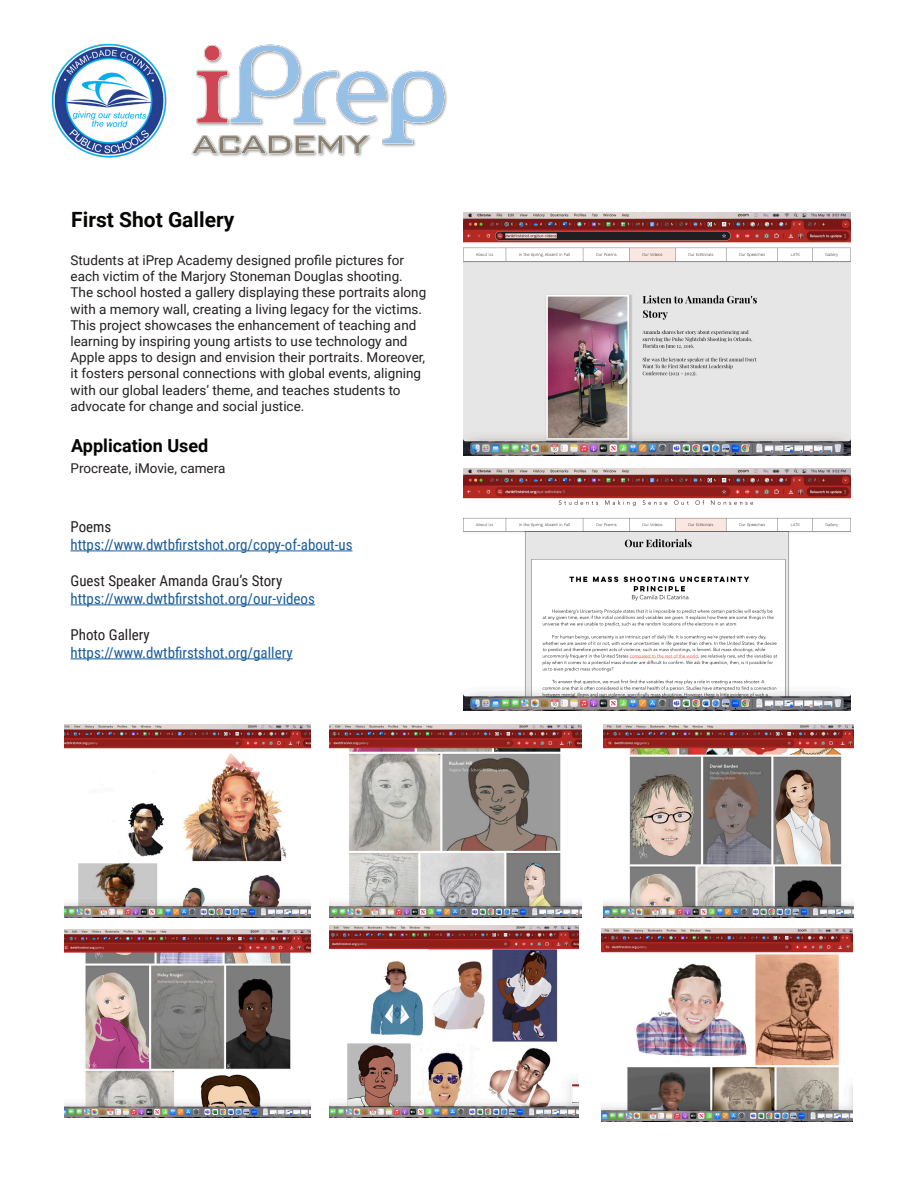
<style>
.page{position:relative;width:918px;height:1188px;background:#fff}
.page>*{position:absolute;margin:0;border:0;box-sizing:border-box;transform-origin:0 0}
.t1{font:700 21px "Roboto";color:#040503}
.t2{font:700 18px "Roboto";color:#040503}
.t3{font:15px/18px "Roboto Condensed";color:#175d9e}
.t4{font:13.5px/16.2px "Roboto";color:#231f20}
.s1{color:#231f20}
</style>
<div class="page">
<img style="left:51px;top:43px;width:116px;height:115px">
<img style="left:191px;top:44px;width:256px;height:113px">
<hr style="left:71px;top:551px;width:282px;height:1px;background:#175d9e">
<hr style="left:71px;top:605px;width:244px;height:1px;background:#175d9e">
<hr style="left:71px;top:659px;width:222px;height:1px;background:#175d9e">
<img style="left:463px;top:213px;width:387px;height:242px">
<img style="left:463px;top:469px;width:387px;height:242px">
<img style="left:603px;top:724px;width:251px;height:194px">
<img style="left:330px;top:724px;width:252px;height:194px">
<img style="left:329px;top:926px;width:250px;height:191px">
<img style="left:601px;top:929px;width:251px;height:193px">
<img style="left:65px;top:724px;width:245px;height:194px">
<img style="left:65px;top:929px;width:245px;height:188px">
<p class="t1" style="left:71px;top:205px;width:165px">First Shot Gallery</p>
<p class="t4" style="left:71px;top:252px;width:357px">Students at iPrep Academy designed profile pictures for each victim of the Marjory Stoneman Douglas shooting.<br>The school hosted a gallery displaying these portraits along with a memory wall, creating a living legacy for the victims.<br>This project showcases the enhancement of teaching and learning by inspiring young artists to use technology and Apple apps to design and envision their portraits. Moreover, it fosters personal connections with global events, aligning with our global leaders’ theme, and teaches students to advocate for change and social justice.</p>
<p class="t2" style="left:71px;top:433px;width:139px">Application Used</p>
<p class="t4" style="left:71px;top:460px;width:156px">Procreate, iMovie, camera</p>
<p class="t3" style="left:71px;top:517px;width:284px"><span class="s1">Poems </span>https://www.dwtbfirstshot.org/copy-of-about-us</p>
<p class="t3" style="left:71px;top:571px;width:246px"><span class="s1">Guest Speaker Amanda Grau’s Story </span>https://www.dwtbfirstshot.org/our-videos</p>
<p class="t3" style="left:71px;top:625px;width:224px"><span class="s1">Photo Gallery </span>https://www.dwtbfirstshot.org/gallery</p>
</div>
